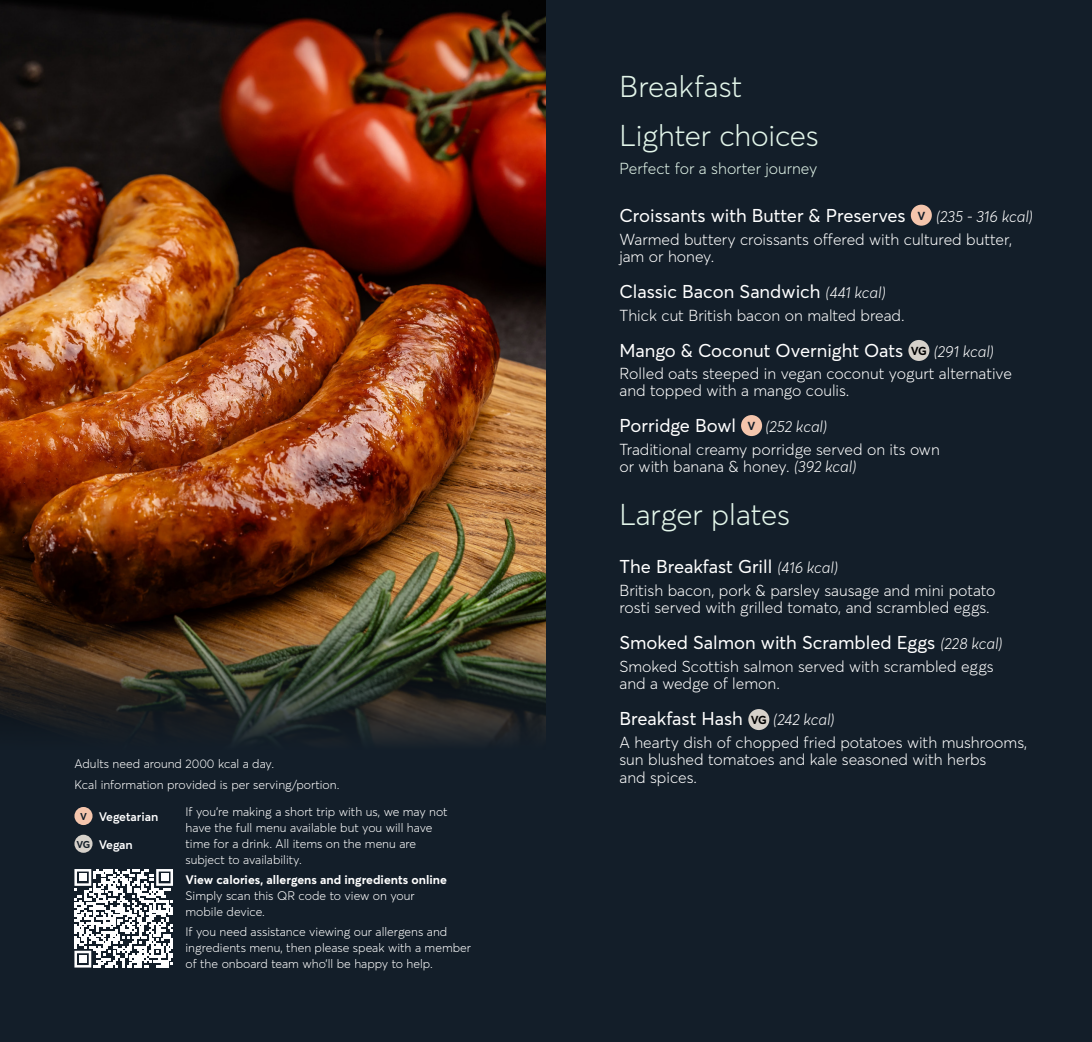
<style>
.page{position:relative;width:1092px;height:1042px;background:#fff}
.page>*{position:absolute;margin:0;border:0;box-sizing:border-box;transform-origin:0 0}
.t1{font:300 29.75px/48.6px "Averta";letter-spacing:-.005em;color:#e2f5e9}
.t2{font:18.38px "Averta";color:#fff}
.t3{font:300 15.75px/17.5px "Averta";color:#fff}
.t4{font:italic 300 15.75px "Averta";color:#fff}
.t5{font:300 15.75px "Averta";color:#e2f5e9}
.t6{font:300 12.25px/15.8px "Averta";color:#fff}
.t7{font:700 12.25px "Averta";color:#fff}
.t8{font:600 12.25px "Averta";letter-spacing:-.005em;color:#fff}
.t9{font:700 11.55px "Averta";color:#000}
.t10{font:700 11.55px "Averta";color:#131e29}
.s1{font-weight:700;font-size:9.8px;color:#131e29}
.s2{font-weight:300;font-style:italic;font-size:15.75px}
.s3{font-style:italic}
</style>
<div class="page">
<div style="left:0;top:0;width:1091px;height:1042px;background:#131e29"></div>
<img style="left:0;top:0;width:546px;height:441px">
<div style="left:741px;top:415px;width:21px;height:21px;background:#f4c5ac;border-radius:50%"></div>
<div style="left:910px;top:205px;width:21px;height:21px;background:#f4c5ac;border-radius:50%"></div>
<div style="left:748px;top:709px;width:21px;height:21px;background:#d6d1ca;border-radius:50%"></div>
<div style="left:908px;top:340px;width:21px;height:21px;background:#d6d1ca;border-radius:50%"></div>
<img style="left:0;top:441px;width:546px;height:527px">
<div style="left:74px;top:835px;width:18px;height:18px;background:#d6d1ca;border-radius:50%"></div>
<div style="left:74px;top:807px;width:18px;height:18px;background:#f4c5ac;border-radius:50%"></div>
<svg style="left:74px;top:869px;width:99px;height:98px"></svg>
<div style="left:79px;top:874px;width:7px;height:7px;background:#fff"></div>
<div style="left:161px;top:874px;width:7px;height:7px;background:#fff"></div>
<div style="left:79px;top:955px;width:7px;height:8px;background:#fff"></div>
<p class="t6" style="left:74px;top:753px;width:266px;line-height:20.7px">Adults need around 2000 kcal a day.<br>Kcal information provided is per serving/portion.</p>
<p class="t8" style="left:80px;top:808px;width:80px"><span class="s1">V</span> Vegetarian</p>
<p class="t8" style="left:77px;top:836px;width:58px"><span class="s1">VG</span> Vegan</p>
<p class="t6" style="left:185px;top:804px;width:264px">If you’re making a short trip with us, we may not have the full menu available but you will have time for a drink. All items on the menu are subject to availability.</p>
<p class="t7" style="left:185px;top:872px;width:263px">View calories, allergens and ingredients online</p>
<p class="t6" style="left:185px;top:887px;width:231px">Simply scan this QR code to view on your mobile device.</p>
<p class="t6" style="left:185px;top:924px;width:287px">If you need assistance viewing our allergens and ingredients menu, then please speak with a member of the onboard team who’ll be happy to help.</p>
<h1 class="t1" style="left:619px;top:62px;width:201px">Breakfast<br>Lighter choices</h1>
<p class="t5" style="left:619px;top:158px;width:199px">Perfect for a shorter journey</p>
<p class="t2" style="left:619px;top:204px;width:288px">Croissants with Butter &amp; Preserves</p>
<p class="t4" style="left:936px;top:207px;width:98px">(235 - 316 kcal)</p>
<p class="t3" style="left:619px;top:230px;width:394px">Warmed buttery croissants offered with cultured butter, jam or honey.</p>
<p class="t2" style="left:619px;top:280px;width:268px">Classic Bacon Sandwich <span class="s2">(441 kcal)</span></p>
<p class="t3" style="left:619px;top:306px;width:287px">Thick cut British bacon on malted bread.</p>
<p class="t2" style="left:619px;top:338px;width:285px">Mango &amp; Coconut Overnight Oats</p>
<p class="t4" style="left:933px;top:341px;width:62px">(291 kcal)</p>
<p class="t3" style="left:619px;top:365px;width:394px">Rolled oats steeped in vegan coconut yogurt alternative and topped with a mango coulis.</p>
<p class="t2" style="left:619px;top:414px;width:118px">Porridge Bowl</p>
<p class="t4" style="left:765px;top:417px;width:63px">(252 kcal)</p>
<p class="t3" style="left:619px;top:440px;width:322px">Traditional creamy porridge served on its own or with banana &amp; honey. <span class="s3">(392 kcal)</span></p>
<h1 class="t1" style="left:619px;top:489px;width:172px">Larger plates</h1>
<p class="t2" style="left:619px;top:555px;width:220px">The Breakfast Grill <span class="s2">(416 kcal)</span></p>
<p class="t3" style="left:619px;top:581px;width:377px">British bacon, pork &amp; parsley sausage and mini potato rosti served with grilled tomato, and scrambled eggs.</p>
<p class="t2" style="left:619px;top:631px;width:384px">Smoked Salmon with Scrambled Eggs <span class="s2">(228 kcal)</span></p>
<p class="t3" style="left:619px;top:657px;width:376px">Smoked Scottish salmon served with scrambled eggs and a wedge of lemon.</p>
<p class="t2" style="left:619px;top:707px;width:125px">Breakfast Hash</p>
<p class="t4" style="left:773px;top:710px;width:63px">(242 kcal)</p>
<p class="t3" style="left:619px;top:733px;width:409px">A hearty dish of chopped fried potatoes with mushrooms, sun blushed tomatoes and kale seasoned with herbs<br>and spices.</p>
<p class="t10" style="left:917px;top:208px;width:9px">V</p>
<p class="t9" style="left:910px;top:343px;width:18px">VG</p>
<p class="t10" style="left:747px;top:418px;width:9px">V</p>
<p class="t9" style="left:750px;top:712px;width:18px">VG</p>
</div>
